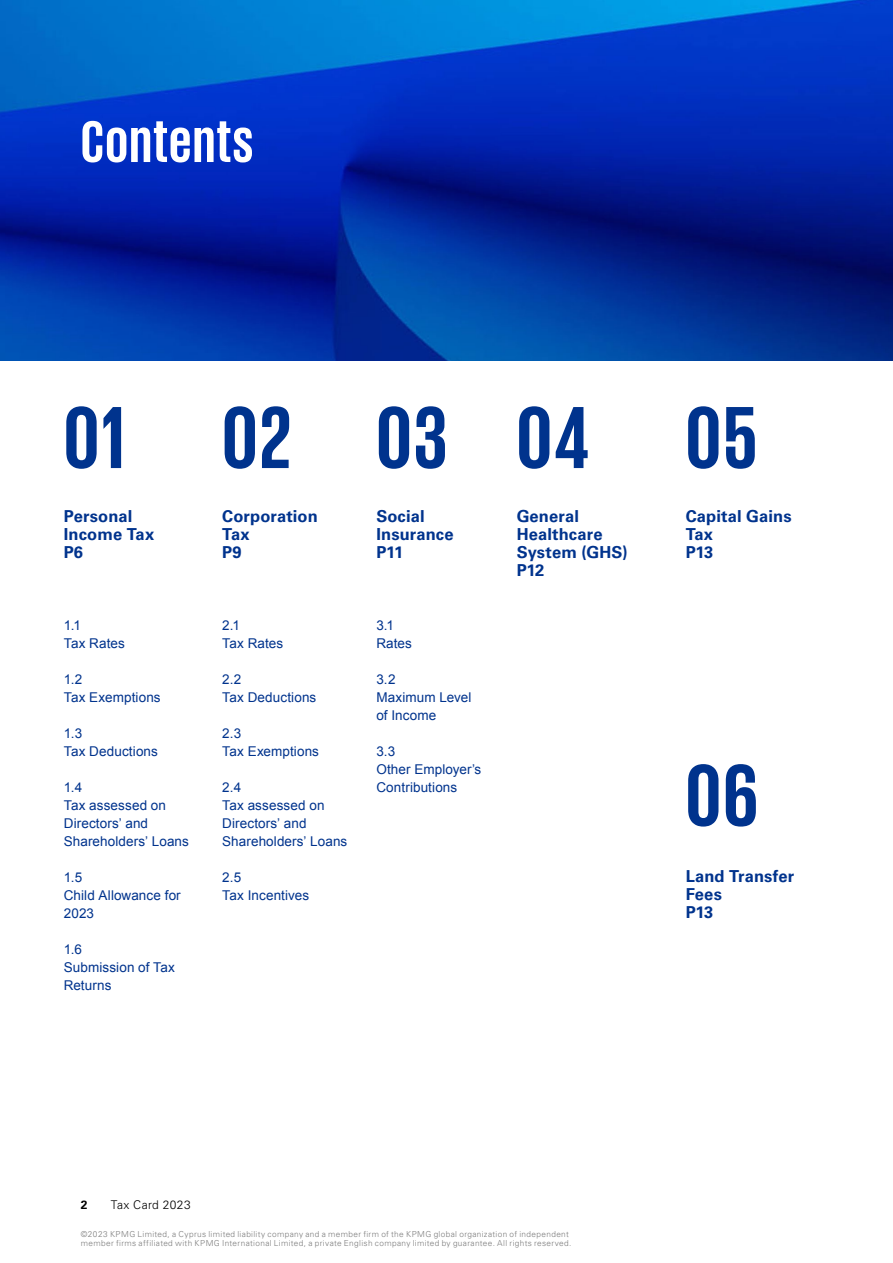
<style>
.page{position:relative;width:893px;height:1263px;background:#fff}
.page>*{position:absolute;margin:0;border:0;box-sizing:border-box;transform-origin:0 0}
.t1{font:700 90px "KPMG";letter-spacing:.025em;color:#00338d}
.t2{font:700 60px "KPMG";letter-spacing:.02em;color:#fff}
.t3{font:700 16.5px/18px "Univers LT Std";letter-spacing:.005em;color:#00338d}
.t4{font:13.5px/18px "Arial";letter-spacing:.005em;color:#00338d}
.t5{font:300 12px "Univers LT Std";letter-spacing:.03em;color:#000}
.t6{font:700 12px "Univers LT Std";color:#000}
.t7{font:300 8.25px/9px "Univers LT Std";letter-spacing:.045em;color:#7c7c7c}
</style>
<div class="page">
<img style="left:0;top:0;width:893px;height:360px">
<h2 class="t2" style="left:81px;top:112px;width:174px">Contents</h2>
<h1 class="t1" style="left:64px;top:392px;width:63px">01</h1>
<p class="t3" style="left:64px;top:507px;width:92px">Personal<br>Income Tax<br>P6</p>
<p class="t4" style="left:64px;top:616px;width:63px">1.1<br>Tax Rates</p>
<p class="t4" style="left:64px;top:670px;width:98px">1.2<br>Tax Exemptions</p>
<p class="t4" style="left:64px;top:724px;width:96px">1.3<br>Tax Deductions</p>
<p class="t4" style="left:64px;top:778px;width:127px">1.4<br>Tax assessed on<br>Directors’ and<br>Shareholders’ Loans</p>
<p class="t4" style="left:64px;top:868px;width:119px">1.5<br>Child Allowance for<br>2023</p>
<p class="t4" style="left:64px;top:940px;width:113px">1.6<br>Submission of Tax<br>Returns</p>
<h1 class="t1" style="left:222px;top:392px;width:536px">02 03 04 05</h1>
<p class="t3" style="left:222px;top:507px;width:97px">Corporation<br>Tax<br>P9</p>
<p class="t4" style="left:222px;top:616px;width:63px">2.1<br>Tax Rates</p>
<p class="t4" style="left:222px;top:670px;width:96px">2.2<br>Tax Deductions</p>
<p class="t4" style="left:222px;top:724px;width:98px">2.3<br>Tax Exemptions</p>
<p class="t4" style="left:222px;top:778px;width:127px">2.4<br>Tax assessed on<br>Directors’ and<br>Shareholders’ Loans</p>
<p class="t4" style="left:222px;top:868px;width:89px">2.5<br>Tax Incentives</p>
<p class="t3" style="left:376px;top:507px;width:79px">Social<br>Insurance<br>P11</p>
<p class="t4" style="left:376px;top:616px;width:37px">3.1<br>Rates</p>
<p class="t4" style="left:376px;top:670px;width:97px">3.2<br>Maximum Level of Income</p>
<p class="t4" style="left:376px;top:742px;width:107px">3.3<br>Other Employer’s<br>Contributions</p>
<p class="t3" style="left:517px;top:507px;width:112px">General<br>Healthcare<br>System (GHS)<br>P12</p>
<p class="t3" style="left:686px;top:507px;width:107px">Capital Gains<br>Tax<br>P13</p>
<h1 class="t1" style="left:686px;top:750px;width:74px">06</h1>
<p class="t3" style="left:686px;top:867px;width:110px">Land Transfer<br>Fees<br>P13</p>
<p class="t6" style="left:81px;top:1198px;width:8px">2</p>
<p class="t5" style="left:111px;top:1197px;width:81px">Tax Card 2023</p>
<p class="t7" style="left:81px;top:1229px;width:492px">©2023 KPMG Limited, a Cyprus limited liability company and a member firm of the KPMG global organization of independent member firms affiliated with KPMG International Limited, a private English company limited by guarantee. All rights reserved.</p>
</div>
